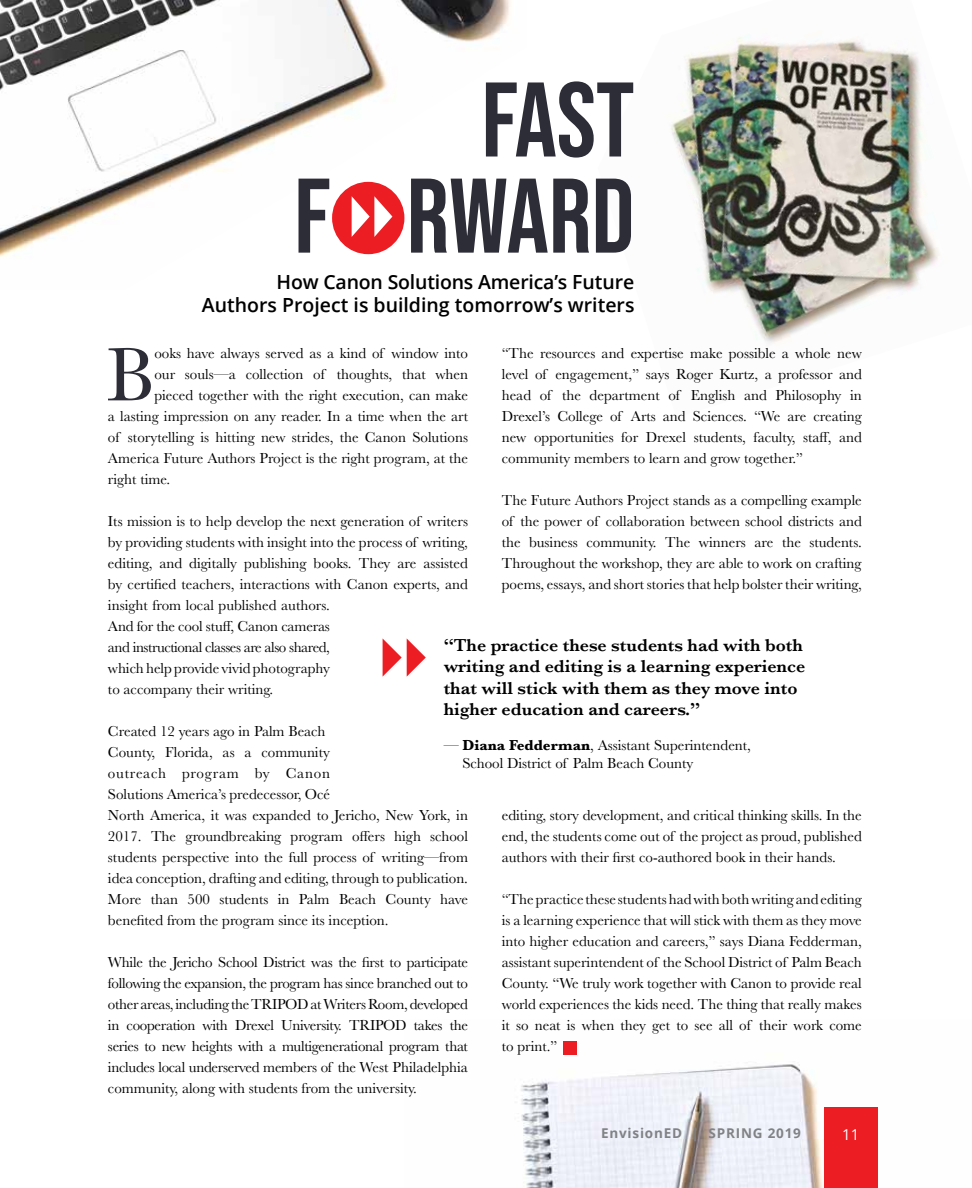
<style>
.page{position:relative;width:972px;height:1188px;background:#fff}
.page>*{position:absolute;margin:0;border:0;box-sizing:border-box;transform-origin:0 0}
.t1{font:105.75px/96.1px "Bebas Neue";color:#2d2d38;text-align:right}
.t2{font:78.45px "Baskerville";color:#2d2d38}
.t3{font:600 19.5px/23.4px "Open Sans";color:#000;text-align:right}
.t4{font:600 18px/21.6px "Baskerville";color:#000}
.t5{font:15px/21px "Baskerville";color:#000;text-align:justify}
.t6{font:15px "Open Sans";color:#fff}
.t7{font:700 13.5px "Open Sans";letter-spacing:.06em;color:#808285}
.s1{font-weight:700}
</style>
<div class="page">
<img style="left:521px;top:1054px;width:302px;height:134px">
<img style="left:0;top:0;width:511px;height:257px">
<img style="left:671px;top:35px;width:268px;height:308px">
<div style="left:824px;top:1107px;width:54px;height:81px;background:#ed1d24"></div>
<svg style="left:383px;top:638px;width:43px;height:39px"></svg>
<div style="left:332px;top:182px;width:72px;height:72px;background:#ed1d24;border-radius:50%"></div>
<svg style="left:352px;top:196px;width:40px;height:41px"></svg>
<div style="left:563px;top:1041px;width:14px;height:13px;background:#ed1d24"></div>
<h1 class="t1" style="left:294px;top:71px;width:342px">FAST<br>F RWARD</h1>
<h3 class="t3" style="left:202px;top:269px;width:434px">How Canon Solutions America’s Future<br>Authors Project is building tomorrow’s writers</h3>
<h2 class="t2" style="left:106px;top:325px;width:50px">B</h2>
<p class="t5" style="left:154px;top:343px;width:315px">ooks have always served as a kind of window into</p>
<p class="t5" style="left:502px;top:343px;width:362px">“The resources and expertise make possible a whole new level of engagement,” says Roger Kurtz, a professor and head of the department of English and Philosophy in Drexel’s College of Arts and Sciences. “We are creating new opportunities for Drexel students, faculty, staff, and community members to learn and grow together.”</p>
<p class="t5" style="left:502px;top:490px;width:362px">The Future Authors Project stands as a compelling example of the power of collaboration between school districts and the business community. The winners are the students.<br>Throughout the workshop, they are able to work on crafting poems, essays, and short stories that help bolster their writing,</p>
<p class="t5" style="left:154px;top:364px;width:315px">our souls—a collection of thoughts, that when</p>
<p class="t5" style="left:154px;top:385px;width:315px">pieced together with the right execution, can make</p>
<p class="t5" style="left:108px;top:406px;width:362px">a lasting impression on any reader. In a time when the art</p>
<p class="t5" style="left:108px;top:427px;width:362px">of storytelling is hitting new strides, the Canon Solutions</p>
<p class="t5" style="left:108px;top:448px;width:362px">America Future Authors Project is the right program, at the</p>
<p class="t5" style="left:108px;top:469px;width:64px">right time.</p>
<p class="t5" style="left:108px;top:511px;width:362px;text-align:left">Its mission is to help develop the next generation of writers by providing students with insight into the process of writing, editing, and digitally publishing books. They are assisted by certified teachers, interactions with Canon experts, and insight from local published authors.<br>And for the cool stuff, Canon cameras<br>and instructional classes are also shared,<br>which help provide vivid photography<br>to accompany their writing.</p>
<p class="t5" style="left:108px;top:721px;width:362px;text-align:left">Created 12 years ago in Palm Beach<br>County, Florida, as a community<br>outreach program by Canon<br>Solutions America’s predecessor, Océ<br>North America, it was expanded to Jericho, New York, in 2017. The groundbreaking program offers high school students perspective into the full process of writing—from idea conception, drafting and editing, through to publication.<br>More than 500 students in Palm Beach County have benefited from the program since its inception.</p>
<p class="t5" style="left:108px;top:952px;width:362px">While the Jericho School District was the first to participate following the expansion, the program has since branched out to other areas, including the TRIPOD at Writers Room, developed in cooperation with Drexel University. TRIPOD takes the series to new heights with a multigenerational program that includes local underserved members of the West Philadelphia community, along with students from the university.</p>
<p class="t4" style="left:444px;top:634px;width:363px">“The practice these students had with both writing and editing is a learning experience that will stick with them as they move into higher education and careers.”</p>
<p class="t5" style="left:462px;top:736px;width:290px;line-height:18px;text-indent:-19px">— <span class="s1">Diana Fedderman</span>, Assistant Superintendent,<br>School District of Palm Beach County</p>
<p class="t5" style="left:502px;top:805px;width:362px">editing, story development, and critical thinking skills. In the end, the students come out of the project as proud, published authors with their first co-authored book in their hands.</p>
<p class="t5" style="left:502px;top:889px;width:362px">“The practice these students had with both writing and editing is a learning experience that will stick with them as they move into higher education and careers,” says Diana Fedderman, assistant superintendent of the School District of Palm Beach County. “We truly work together with Canon to provide real world experiences the kids need. The thing that really makes it so neat is when they get to see all of their work come to print.”</p>
<p class="t7" style="left:601px;top:1124px;width:201px">EnvisionED | SPRING 2019</p>
<p class="t6" style="left:842px;top:1124px;width:19px">11</p>
</div>
